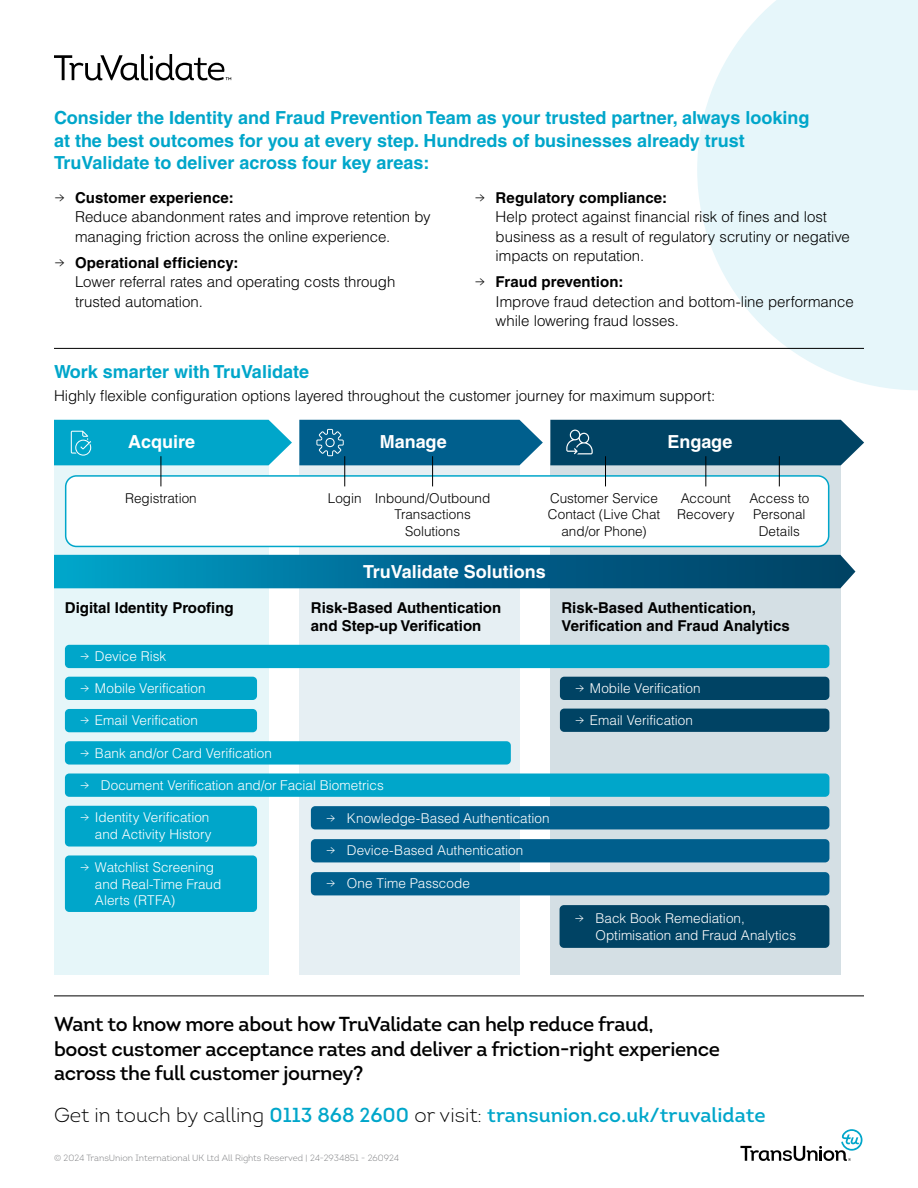
<style>
.page{position:relative;width:918px;height:1188px;background:#fff}
.page>*{position:absolute;margin:0;border:0;box-sizing:border-box;transform-origin:0 0}
.t1{font:600 20.25px/24.3px "Intro";letter-spacing:-.02em;color:#000}
.t2{font:600 20.25px "Intro";color:#00a6ca}
.t3{font:700 18px/22.5px "Helvetica";color:#00a6ca}
.t4{font:700 18px "Helvetica";color:#fff}
.t5{font:300 15px/19.5px "Helvetica";letter-spacing:-.005em;color:#000}
.t6{font:700 15px/18px "Helvetica";color:#000}
.t7{font:300 13.5px/16.5px "Helvetica";color:#fff}
.t8{font:300 13.5px/16.5px "Helvetica";color:#000;text-align:center}
.t9{font:300 9px "Intro";color:#77787b}
.s1{font-family:"Intro"}
.s2{font-weight:700}
.s3{font-weight:300;color:#000}
</style>
<div class="page">
<div style="left:54px;top:462px;width:215px;height:513px;background:#e6f6f9"></div>
<div style="left:299px;top:463px;width:220px;height:512px;background:#e6eff3"></div>
<div style="left:550px;top:465px;width:290px;height:510px;background:#d4dfe4"></div>
<div style="left:66px;top:476px;width:763px;height:70px;background:#fff;border-radius:11px"></div>
<div style="left:65px;top:475px;width:764px;height:72px;border:2px solid #00a6ca;border-radius:11px"></div>
<svg style="left:697px;top:0;width:221px;height:390px;fill:#e6f6fa"></svg>
<hr style="left:54px;top:996px;width:810px;height:1px;background:#000">
<hr style="left:54px;top:348px;width:810px;height:1px;background:#000">
<svg style="left:740px;top:1129px;width:123px;height:32px"></svg>
<svg style="left:54px;top:555px;width:801px;height:33px;background:#016b93"></svg>
<div style="left:550px;top:420px;width:314px;height:45px;background:#004364"></div>
<svg style="left:299px;top:420px;width:244px;height:45px;background:#0f6894"></svg>
<svg style="left:54px;top:420px;width:238px;height:45px;background:#0eaacc"></svg>
<div style="left:65px;top:645px;width:764px;height:23px;background:#00a6ca;border-radius:4px"></div>
<div style="left:65px;top:677px;width:192px;height:23px;background:#00a6ca;border-radius:4px"></div>
<div style="left:65px;top:709px;width:192px;height:23px;background:#00a6ca;border-radius:4px"></div>
<div style="left:65px;top:806px;width:192px;height:41px;background:#00a6ca;border-radius:4px"></div>
<div style="left:65px;top:855px;width:192px;height:57px;background:#00a6ca;border-radius:4px"></div>
<div style="left:560px;top:905px;width:269px;height:43px;background:#004364;border-radius:4px"></div>
<div style="left:65px;top:741px;width:446px;height:24px;background:#00a6ca;border-radius:4px"></div>
<div style="left:65px;top:774px;width:764px;height:23px;background:#00a6ca;border-radius:4px"></div>
<div style="left:311px;top:806px;width:518px;height:23px;background:#005f8d;border-radius:4px"></div>
<div style="left:311px;top:839px;width:518px;height:23px;background:#005f8d;border-radius:4px"></div>
<div style="left:560px;top:677px;width:269px;height:23px;background:#004364;border-radius:4px"></div>
<div style="left:560px;top:709px;width:269px;height:23px;background:#004364;border-radius:4px"></div>
<hr style="left:161px;top:456px;width:1px;height:30px;background:#000">
<hr style="left:344px;top:456px;width:1px;height:30px;background:#000">
<hr style="left:432px;top:456px;width:1px;height:30px;background:#000">
<hr style="left:605px;top:456px;width:1px;height:30px;background:#000">
<hr style="left:706px;top:456px;width:1px;height:30px;background:#000">
<hr style="left:779px;top:456px;width:1px;height:30px;background:#000">
<svg style="left:54px;top:54px;width:177px;height:27px"></svg>
<div style="left:311px;top:872px;width:518px;height:23px;background:#005f8d;border-radius:4px"></div>
<p class="t3" style="left:54px;top:107px;width:757px">Consider the Identity and Fraud Prevention Team as your trusted partner, always looking at the best outcomes for you at every step. Hundreds of businesses already trust<br>TruValidate to deliver across four key areas:</p>
<p class="t5" style="left:75px;top:187px;width:357px;text-indent:-21px"><span class="s1">→</span> <span class="s2">Customer experience:<br></span>Reduce abandonment rates and improve retention by managing friction across the online experience.</p>
<p class="t5" style="left:75px;top:252px;width:322px;text-indent:-21px"><span class="s1">→</span> <span class="s2">Operational efficiency:<br></span>Lower referral rates and operating costs through trusted automation.</p>
<p class="t5" style="left:496px;top:187px;width:356px;text-indent:-21px"><span class="s1">→</span> <span class="s2">Regulatory compliance:<br></span>Help protect against financial risk of fines and lost business as a result of regulatory scrutiny or negative impacts on reputation.</p>
<p class="t5" style="left:496px;top:272px;width:360px;text-indent:-21px"><span class="s1">→</span> <span class="s2">Fraud prevention:<br></span>Improve fraud detection and bottom-line performance while lowering fraud losses.</p>
<p class="t3" style="left:54px;top:360px;width:257px">Work smarter with TruValidate</p>
<p class="t5" style="left:54px;top:386px;width:663px">Highly flexible configuration options layered throughout the customer journey for maximum support:</p>
<p class="t4" style="left:128px;top:431px;width:69px">Acquire</p>
<p class="t4" style="left:380px;top:431px;width:69px">Manage</p>
<p class="t4" style="left:667px;top:431px;width:67px">Engage</p>
<p class="t8" style="left:125px;top:490px;width:73px">Registration</p>
<p class="t6" style="left:65px;top:599px;width:170px">Digital Identity Proofing</p>
<p class="t7" style="left:80px;top:648px;width:88px"><span class="s1">→</span> Device Risk</p>
<p class="t7" style="left:80px;top:680px;width:127px"><span class="s1">→</span> Mobile Verification</p>
<p class="t7" style="left:80px;top:712px;width:120px"><span class="s1">→</span> Email Verification</p>
<p class="t8" style="left:328px;top:490px;width:164px">Login Inbound/Outbound</p>
<p class="t8" style="left:394px;top:506px;width:78px">Transactions</p>
<p class="t8" style="left:405px;top:522px;width:57px">Solutions</p>
<p class="t8" style="left:548px;top:490px;width:114px">Customer Service<br>Contact (Live Chat and/or Phone)</p>
<p class="t4" style="left:363px;top:561px;width:184px">TruValidate Solutions</p>
<p class="t8" style="left:677px;top:490px;width:59px;text-align:left">Account<br>Recovery</p>
<p class="t8" style="left:749px;top:490px;width:61px">Access to<br>Personal<br>Details</p>
<p class="t6" style="left:311px;top:598px;width:192px">Risk-Based Authentication and Step-up Verification</p>
<p class="t6" style="left:561px;top:598px;width:230px">Risk-Based Authentication,<br>Verification and Fraud Analytics</p>
<p class="t7" style="left:575px;top:680px;width:127px"><span class="s1">→</span> Mobile Verification</p>
<p class="t7" style="left:575px;top:712px;width:120px"><span class="s1">→</span> Email Verification</p>
<p class="t7" style="left:80px;top:744px;width:194px"><span class="s1">→</span> Bank and/or Card Verification</p>
<p class="t7" style="left:80px;top:777px;width:305px"><span class="s1">→</span> Document Verification and/or Facial Biometrics</p>
<p class="t7" style="left:326px;top:809px;width:225px"><span class="s1">→</span> Knowledge-Based Authentication</p>
<p class="t7" style="left:326px;top:842px;width:199px"><span class="s1">→</span> Device-Based Authentication</p>
<p class="t7" style="left:80px;top:809px;width:133px;text-align:right"><span class="s1">→</span> Identity Verification and Activity History</p>
<p class="t7" style="left:95px;top:859px;width:128px;text-indent:-15px"><span class="s1">→</span> Watchlist Screening and Real-Time Fraud<br>Alerts (RTFA)</p>
<p class="t7" style="left:326px;top:875px;width:145px"><span class="s1">→</span> One Time Passcode</p>
<p class="t7" style="left:596px;top:910px;width:202px;text-indent:-21px"><span class="s1">→</span> Back Book Remediation,<br>Optimisation and Fraud Analytics</p>
<h1 class="t1" style="left:54px;top:1012px;width:667px">Want to know more about how TruValidate can help reduce fraud,<br>boost customer acceptance rates and deliver a friction-right experience across the full customer journey?</h1>
<h1 class="t2" style="left:54px;top:1102px;width:713px"><span class="s3">Get in touch by calling</span> 0113 868 2600 <span class="s3">or visit:</span> transunion.co.uk/truvalidate</h1>
<p class="t9" style="left:54px;top:1152px;width:347px">© 2024 TransUnion International UK Ltd All Rights Reserved | 24-2934851 - 260924</p>
</div>
